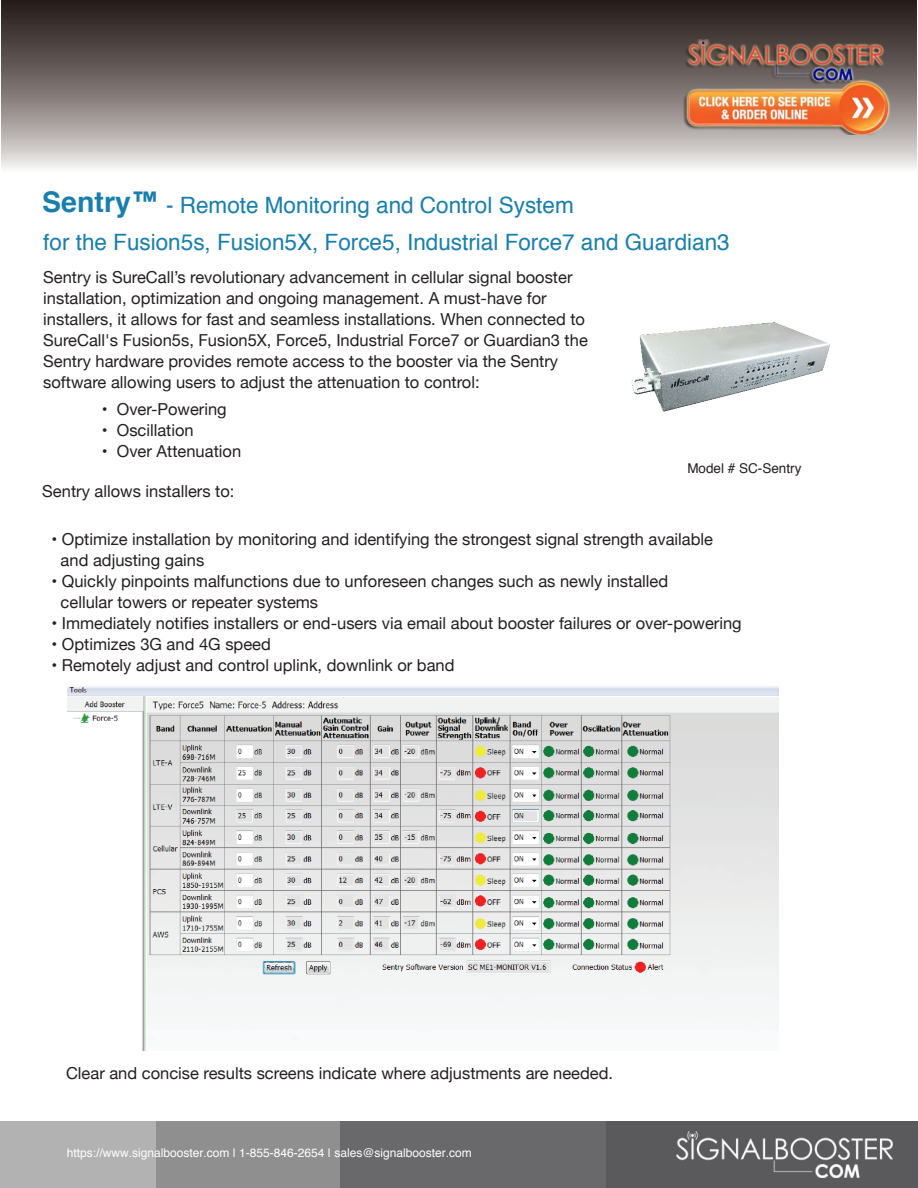
<style>
.page{position:relative;width:918px;height:1188px;background:#fff}
.page>*{position:absolute;margin:0;border:0;box-sizing:border-box;transform-origin:0 0}
.t1{font:22.5px "Helvetica";color:#177fad}
.t2{font:16.5px/21px "Helvetica Neue";color:#231f20}
.t3{font:13.5px "Helvetica";color:#231f20}
.t4{font:12px "Helvetica";color:#fff}
.s1{font-weight:700;font-size:28.5px}
</style>
<div class="page">
<svg style="left:1px;top:0;width:916px;height:168px;background:#7d7573"></svg>
<img style="left:631px;top:322px;width:199px;height:90px">
<div style="left:603px;top:1121px;width:315px;height:67px;background:#5a5a5d"></div>
<div style="left:338px;top:1121px;width:268px;height:67px;background:#69696c"></div>
<div style="left:156px;top:1121px;width:183px;height:67px;background:#8f8f8f"></div>
<div style="left:0;top:1121px;width:156px;height:67px;background:#b2b2b2"></div>
<img style="left:68px;top:686px;width:710px;height:364px">
<img style="left:673px;top:39px;width:224px;height:96px">
<img style="left:677px;top:1132px;width:216px;height:46px">
<h1 class="t1" style="left:42px;top:187px;width:533px"><span class="s1">Sentry™</span> - Remote Monitoring and Control System</h1>
<h1 class="t1" style="left:43px;top:224px;width:688px">for the Fusion5s, Fusion5X, Force5, Industrial Force7 and Guardian3</h1>
<p class="t2" style="left:43px;top:267px;width:546px">Sentry is SureCall’s revolutionary advancement in cellular signal booster installation, optimization and ongoing management. A must-have for installers, it allows for fast and seamless installations. When connected to SureCall's Fusion5s, Fusion5X, Force5, Industrial Force7 or Guardian3 the Sentry hardware provides remote access to the booster via the Sentry software allowing users to adjust the attenuation to control:</p>
<p class="t2" style="left:102px;top:399px;width:126px">• Over-Powering</p>
<p class="t2" style="left:102px;top:420px;width:93px">• Oscillation</p>
<p class="t2" style="left:102px;top:441px;width:141px">• Over Attenuation</p>
<p class="t2" style="left:42px;top:481px;width:194px">Sentry allows installers to:</p>
<p class="t2" style="left:61px;top:529px;width:654px;text-indent:-9px">• Optimize installation by monitoring and identifying the strongest signal strength available and adjusting gains</p>
<p class="t2" style="left:61px;top:571px;width:609px;text-indent:-9px">• Quickly pinpoints malfunctions due to unforeseen changes such as newly installed cellular towers or repeater systems</p>
<p class="t2" style="left:51px;top:613px;width:692px">• Immediately notifies installers or end-users via email about booster failures or over-powering</p>
<p class="t2" style="left:51px;top:634px;width:221px">• Optimizes 3G and 4G speed</p>
<p class="t2" style="left:51px;top:655px;width:405px">• Remotely adjust and control uplink, downlink or band</p>
<p class="t3" style="left:687px;top:458px;width:116px">Model # SC-Sentry</p>
<p class="t2" style="left:66px;top:1063px;width:549px">Clear and concise results screens indicate where adjustments are needed.</p>
<p class="t4" style="left:67px;top:1143px;width:407px">https://www.signalbooster.com | 1-855-846-2654 | sales@signalbooster.com</p>
</div>
